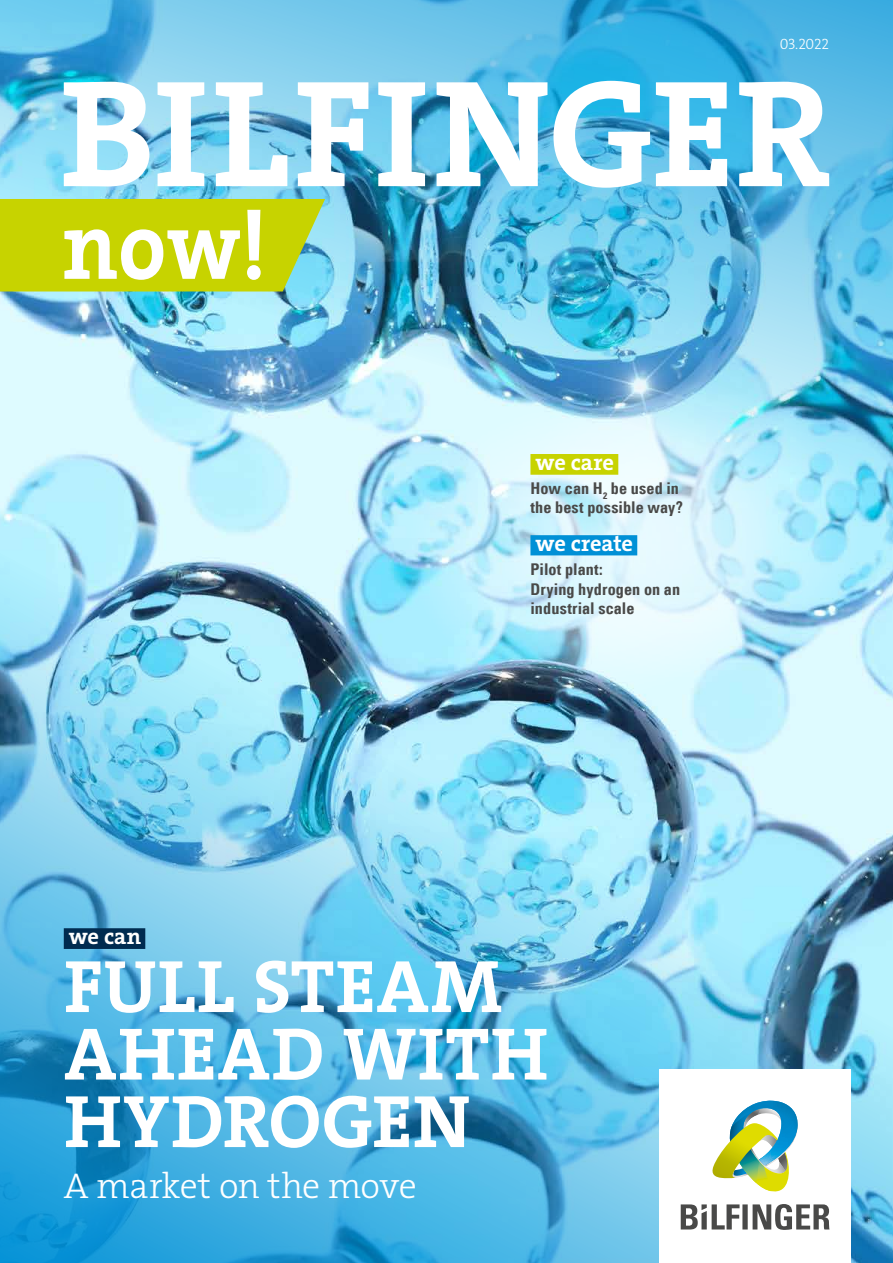
<style>
.page{position:relative;width:893px;height:1263px;background:#fff}
.page>*{position:absolute;margin:0;border:0;box-sizing:border-box;transform-origin:0 0}
.t1{font:700 97.5px "The Serif W7";color:#fff;scale:.89 1}
.t2{font:700 75px/67.5px "The Serif W7";letter-spacing:.015em;color:#fff}
.t3{font:300 36px "The Serif W3";letter-spacing:-.02em;color:#fff}
.t4{font:700 22.5px "The Serif W7";letter-spacing:-.005em;color:#fff}
.t5{font:16.2px/19.5px "Univers Com 67 Bold Cond";letter-spacing:.005em;color:#494948}
.t6{font:300 15px "The Serif W3";letter-spacing:-.02em;color:#fff}
</style>
<div class="page">
<img style="left:0;top:0;width:893px;height:436px">
<img style="left:0;top:436px;width:893px;height:827px">
<svg style="left:64px;top:81px;width:765px;height:107px"></svg>
<div style="left:0;top:199px;width:325px;height:92px;background:#c7d300"></div>
<div style="left:659px;top:1070px;width:191px;height:193px;background:#fff"></div>
<img style="left:712px;top:1101px;width:86px;height:91px">
<svg style="left:681px;top:1204px;width:148px;height:26px"></svg>
<div style="left:64px;top:928px;width:81px;height:21px;background:#002b50"></div>
<svg style="left:493px;top:380px;width:370px;height:301px"></svg>
<div style="left:530px;top:535px;width:107px;height:20px;background:#0090d6"></div>
<div style="left:530px;top:454px;width:88px;height:21px;background:#c7d300"></div>
<h1 class="t1" style="left:62px;top:184px;width:232px">now!</h1>
<p class="t6" style="left:780px;top:35px;width:51px">03.2022</p>
<h3 class="t4" style="left:535px;top:448px;width:80px">we care</h3>
<p class="t5" style="left:530px;top:478px;width:154px">How can H<sub>2</sub> be used in the best possible way?</p>
<h3 class="t4" style="left:535px;top:529px;width:99px">we create</h3>
<p class="t5" style="left:530px;top:559px;width:151px">Pilot plant:<br>Drying hydrogen on an industrial scale</p>
<h3 class="t4" style="left:69px;top:922px;width:74px">we can</h3>
<h2 class="t2" style="left:64px;top:954px;width:485px">FULL STEAM<br>AHEAD WITH<br>HYDROGEN</h2>
<h3 class="t3" style="left:64px;top:1162px;width:355px">A market on the move</h3>
</div>
